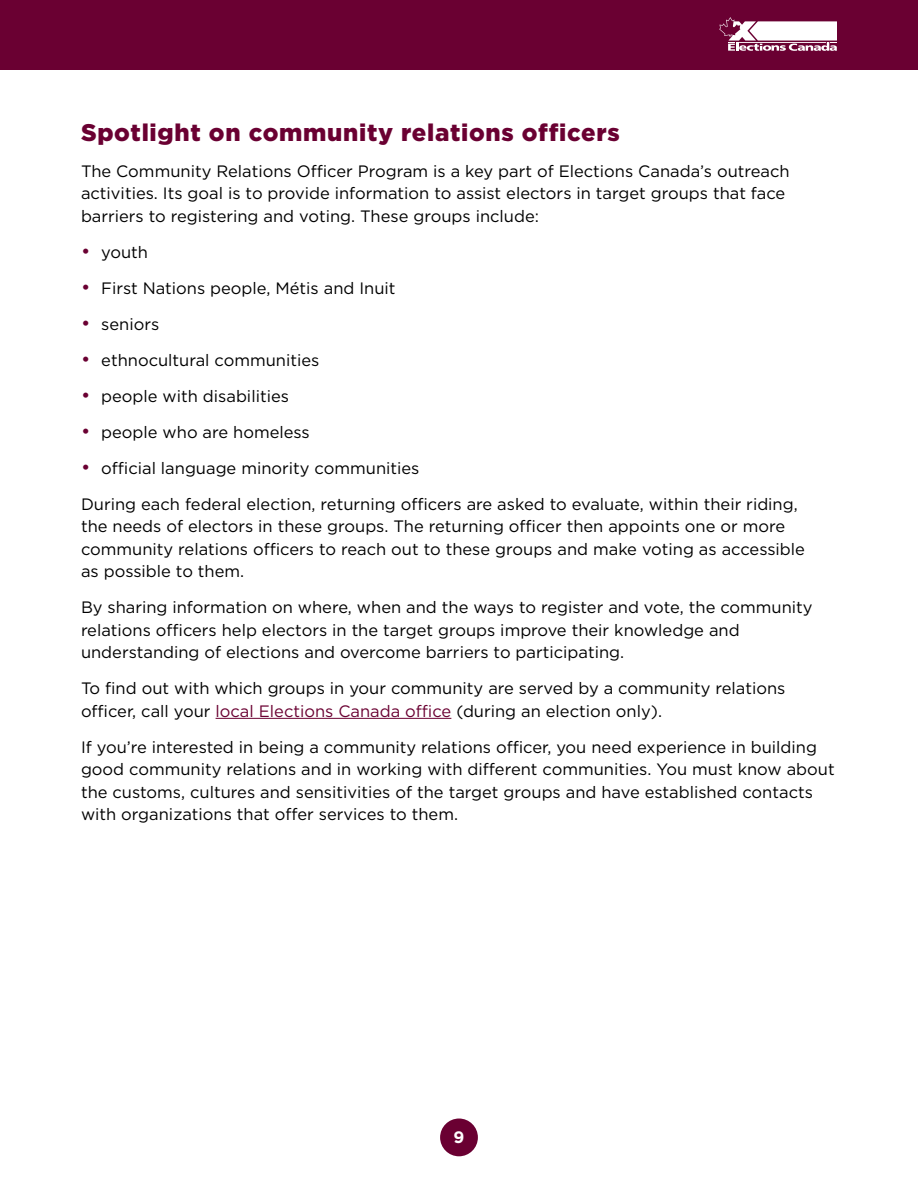
<style>
.page{position:relative;width:918px;height:1188px;background:#fff}
.page>*{position:absolute;margin:0;border:0;box-sizing:border-box;transform-origin:0 0}
.t1{font:900 24px "Gotham";letter-spacing:.03em;color:#6a0032}
.t2{font:16.5px/22.5px "Gotham";color:#000}
.t3{font:700 16.5px "Gotham";color:#fff}
.s1{font-size:19.5px;color:#6a0032}
.s2{color:#6a0032}
</style>
<div class="page">
<div style="left:0;top:0;width:918px;height:69px;background:#6a0032"></div>
<svg style="left:719px;top:17px;width:118px;height:34px"></svg>
<div style="left:440px;top:1119px;width:38px;height:37px;background:#6a0032;border-radius:50%"></div>
<hr style="left:216px;top:718px;width:235px;height:1px;background:#6a0032">
<h1 class="t1" style="left:81px;top:116px;width:540px">Spotlight on community relations officers</h1>
<p class="t2" style="left:81px;top:159px;width:710px">The Community Relations Officer Program is a key part of Elections Canada’s outreach activities. Its goal is to provide information to assist electors in target groups that face barriers to registering and voting. These groups include:</p>
<p class="t2" style="left:81px;top:240px;width:69px"><span class="s1">•</span> youth</p>
<p class="t2" style="left:81px;top:276px;width:316px"><span class="s1">•</span> First Nations people, Métis and Inuit</p>
<p class="t2" style="left:81px;top:312px;width:80px"><span class="s1">•</span> seniors</p>
<p class="t2" style="left:81px;top:348px;width:240px"><span class="s1">•</span> ethnocultural communities</p>
<p class="t2" style="left:81px;top:384px;width:210px"><span class="s1">•</span> people with disabilities</p>
<p class="t2" style="left:81px;top:420px;width:230px"><span class="s1">•</span> people who are homeless</p>
<p class="t2" style="left:81px;top:450px;width:718px;line-height:36px"><span class="s1">•</span> official language minority communities<br>During each federal election, returning officers are asked to evaluate, within their riding,</p>
<p class="t2" style="left:81px;top:515px;width:726px">the needs of electors in these groups. The returning officer then appoints one or more community relations officers to reach out to these groups and make voting as accessible as possible to them.</p>
<p class="t2" style="left:81px;top:596px;width:733px">By sharing information on where, when and the ways to register and vote, the community relations officers help electors in the target groups improve their knowledge and understanding of elections and overcome barriers to participating.</p>
<p class="t2" style="left:81px;top:677px;width:706px">To find out with which groups in your community are served by a community relations officer, call your <span class="s2">local Elections Canada office</span> (during an election only).</p>
<p class="t2" style="left:81px;top:735px;width:755px">If you’re interested in being a community relations officer, you need experience in building good community relations and in working with different communities. You must know about the customs, cultures and sensitivities of the target groups and have established contacts with organizations that offer services to them.</p>
<p class="t3" style="left:454px;top:1127px;width:12px">9</p>
</div>
